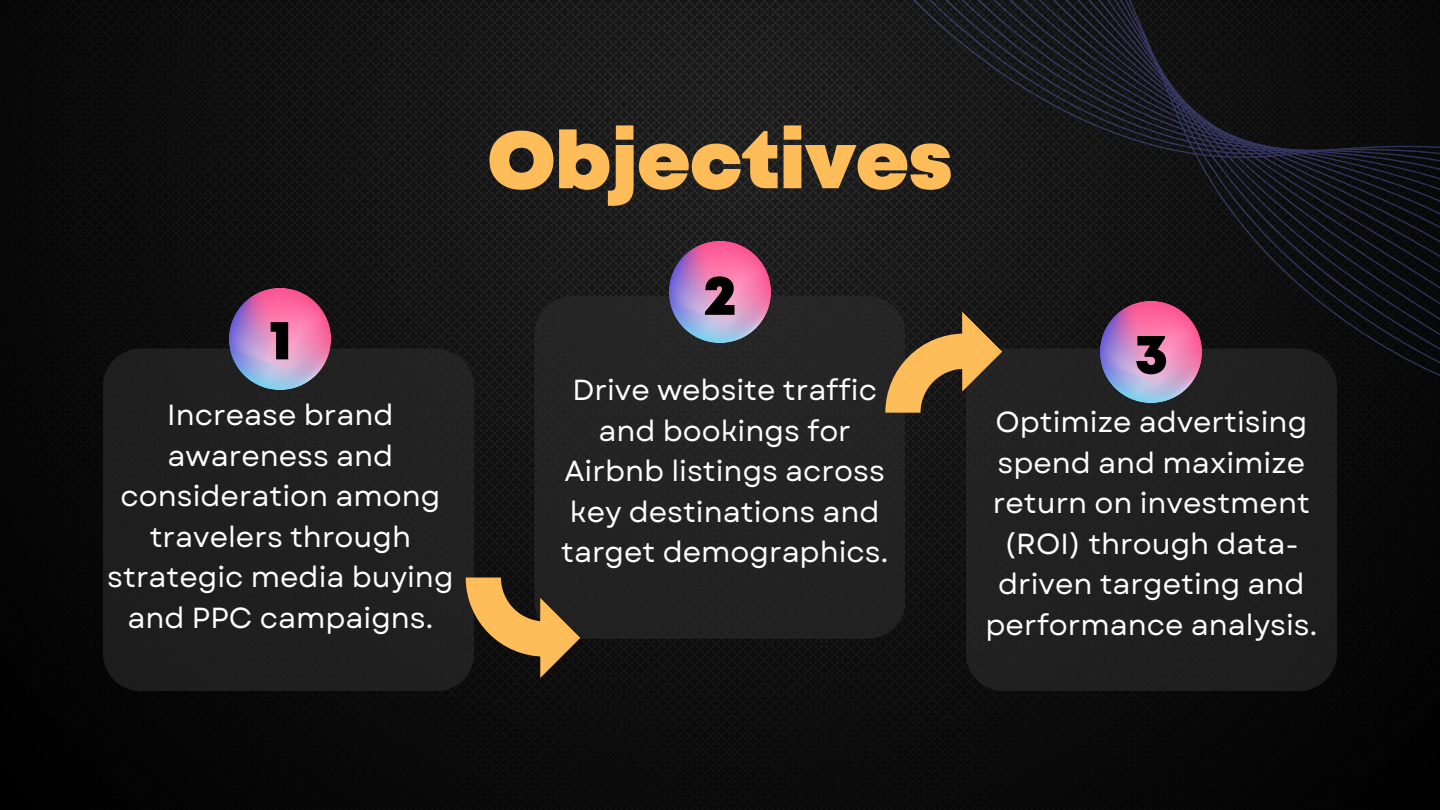
<style>
.page{position:relative;width:1440px;height:810px;background:#fff}
.page>*{position:absolute;margin:0;border:0;box-sizing:border-box;transform-origin:0 0}
.t1{font:900 80px "Mont";color:#ffbd59}
.t2{font:900 56px "Mont";color:#000}
.t3{font:29px/40.5px "Garet";color:#fff;text-align:center}
</style>
<div class="page">
<img style="left:0;top:0;width:1440px;height:810px">
<div style="left:966px;top:349px;width:371px;height:342px;background:#201f1f;border-radius:38px"></div>
<svg style="left:896px;top:0;width:544px;height:533px"></svg>
<div style="left:103px;top:349px;width:371px;height:342px;background:#201f1f;border-radius:38px"></div>
<img style="left:228px;top:288px;width:105px;height:102px">
<div style="left:534px;top:296px;width:371px;height:343px;background:#242323;border-radius:38px"></div>
<img style="left:668px;top:240px;width:105px;height:103px">
<svg style="left:466px;top:578px;width:114px;height:100px"></svg>
<svg style="left:886px;top:311px;width:116px;height:101px"></svg>
<h1 class="t2" style="left:269px;top:319px;width:24px">1</h1>
<p class="t3" style="left:107px;top:395px;width:348px">Increase brand awareness and consideration among travelers through strategic media buying and PPC campaigns.</p>
<p class="t1" style="left:488px;top:130px;width:466px">Objectives</p>
<p class="t2" style="left:704px;top:274px;width:34px">2</p>
<p class="t3" style="left:561px;top:370px;width:329px">Drive website traffic and bookings for<br>Airbnb listings across key destinations and target demographics.</p>
<p class="t2" style="left:1135px;top:333px;width:34px">3</p>
<p class="t3" style="left:986px;top:402px;width:333px">Optimize advertising spend and maximize return on investment (ROI) through data&shy;driven targeting and performance analysis.</p>
</div>
